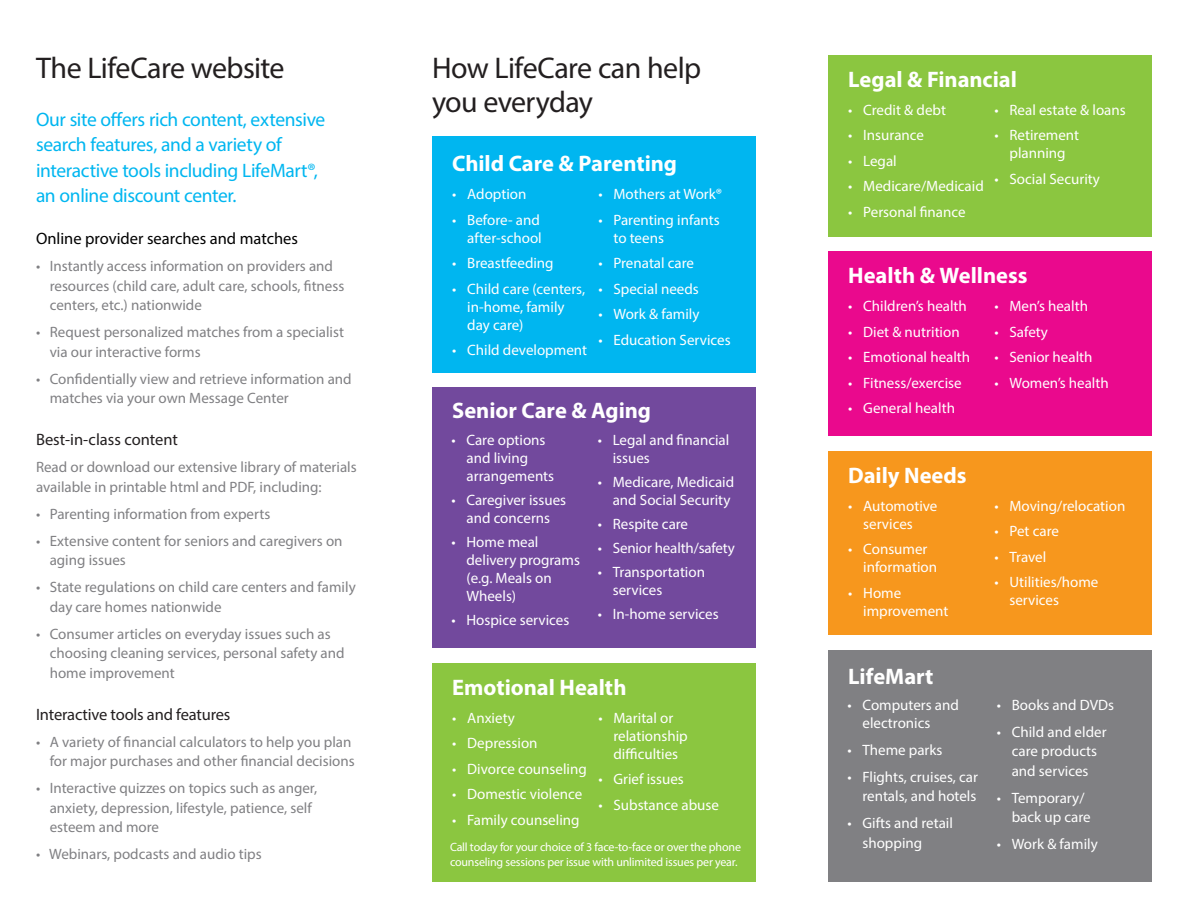
<style>
.page{position:relative;width:1188px;height:918px;background:#fff}
.page>*{position:absolute;margin:0;border:0;box-sizing:border-box;transform-origin:0 0}
.Paragraph_Headers{font:30px/34.5px "Myriad Pro";letter-spacing:-.02em;color:#231f20}
.t1{font:700 22.5px "Myriad Pro";letter-spacing:-.005em;color:#fff}
.t2{font:19.5px/25.5px "Myriad Pro";letter-spacing:-.02em;color:#00b6f0}
.t3{font:16.5px "Myriad Pro";letter-spacing:-.01em;color:#231f20}
.t4{font:16.5px "Myriad Pro";color:#000}
.t5{font:15px/18px "Myriad Pro";color:#fff}
.t6{font:15px/19.5px "Myriad Pro";color:#808083}
.t7{font:12px/15px "Myriad Pro";letter-spacing:-.015em;color:#fff}
</style>
<div class="page">
<div style="left:828px;top:252px;width:324px;height:184px;background:#ea098d"></div>
<div style="left:828px;top:451px;width:324px;height:184px;background:#f7971d"></div>
<div style="left:828px;top:55px;width:324px;height:182px;background:#8bc640"></div>
<div style="left:828px;top:651px;width:324px;height:231px;background:#808083"></div>
<div style="left:432px;top:136px;width:324px;height:238px;background:#00b6f0"></div>
<div style="left:432px;top:388px;width:324px;height:260px;background:#72499d"></div>
<div style="left:432px;top:663px;width:324px;height:219px;background:#8bc640"></div>
<p class="Paragraph_Headers" style="left:36px;top:50px;width:250px">The LifeCare website</p>
<p class="t2" style="left:36px;top:106px;width:291px">Our site offers rich content, extensive search features, and a variety of interactive tools including LifeMart®, an online discount center.</p>
<p class="t4" style="left:36px;top:228px;width:264px">Online provider searches and matches</p>
<p class="t6" style="left:50px;top:256px;width:296px;text-indent:-14px">• Instantly access information on providers and resources (child care, adult care, schools, fitness centers, etc.) nationwide</p>
<p class="t6" style="left:50px;top:322px;width:296px;text-indent:-14px">• Request personalized matches from a specialist via our interactive forms</p>
<p class="t6" style="left:50px;top:369px;width:303px;text-indent:-14px">• Confidentially view and retrieve information and matches via your own Message Center</p>
<p class="t3" style="left:36px;top:429px;width:144px">Best-in-class content</p>
<p class="t6" style="left:36px;top:457px;width:322px">Read or download our extensive library of materials available in printable html and PDF, including:</p>
<p class="t6" style="left:36px;top:504px;width:236px">• Parenting information from experts</p>
<p class="t6" style="left:50px;top:531px;width:294px;text-indent:-14px">• Extensive content for seniors and caregivers on aging issues</p>
<p class="t6" style="left:50px;top:577px;width:307px;text-indent:-14px">• State regulations on child care centers and family day care homes nationwide</p>
<p class="t6" style="left:50px;top:624px;width:296px;text-indent:-14px">• Consumer articles on everyday issues such as choosing cleaning services, personal safety and home improvement</p>
<p class="t3" style="left:36px;top:704px;width:196px">Interactive tools and features</p>
<p class="t6" style="left:36px;top:732px;width:320px;text-align:right">• A variety of financial calculators to help you plan for major purchases and other financial decisions</p>
<p class="t6" style="left:50px;top:778px;width:269px;text-indent:-14px">• Interactive quizzes on topics such as anger, anxiety, depression, lifestyle, patience, self esteem and more</p>
<p class="t6" style="left:36px;top:844px;width:227px">• Webinars, podcasts and audio tips</p>
<p class="t7" style="left:450px;top:839px;width:293px">Call today for your choice of 3 face-to-face or over the phone counseling sessions per issue with unlimited issues per year.</p>
<p class="Paragraph_Headers" style="left:432px;top:50px;width:271px">How LifeCare can help you everyday</p>
<p class="t1" style="left:452px;top:149px;width:226px">Child Care &amp; Parenting</p>
<p class="t5" style="left:452px;top:185px;width:76px">• Adoption</p>
<p class="t5" style="left:452px;top:210px;width:91px;text-align:right">• Before- and after-school</p>
<p class="t5" style="left:452px;top:254px;width:103px">• Breastfeeding</p>
<p class="t5" style="left:467px;top:279px;width:119px;text-indent:-15px">• Child care (centers, in-home, family day care)</p>
<p class="t5" style="left:452px;top:341px;width:136px">• Child development</p>
<p class="t5" style="left:598px;top:185px;width:125px">• Mothers at Work®</p>
<p class="t5" style="left:614px;top:210px;width:108px;text-indent:-15px">• Parenting infants to teens</p>
<p class="t5" style="left:598px;top:254px;width:97px">• Prenatal care</p>
<p class="t5" style="left:598px;top:279px;width:102px">• Special needs</p>
<p class="t5" style="left:598px;top:305px;width:103px">• Work &amp; family</p>
<p class="t5" style="left:598px;top:330px;width:134px">• Education Services</p>
<p class="t1" style="left:452px;top:396px;width:200px">Senior Care &amp; Aging</p>
<p class="t5" style="left:613px;top:430px;width:118px;text-indent:-15px">• Legal and financial issues</p>
<p class="t5" style="left:598px;top:472px;width:138px;text-align:right">• Medicare, Medicaid and Social Security</p>
<p class="t5" style="left:598px;top:514px;width:92px">• Respite care</p>
<p class="t5" style="left:598px;top:538px;width:139px">• Senior health/safety</p>
<p class="t5" style="left:613px;top:562px;width:94px;text-indent:-15px">• Transportation services</p>
<p class="t5" style="left:598px;top:604px;width:122px">• In-home services</p>
<p class="t5" style="left:466px;top:430px;width:89px;text-indent:-15px">• Care options and living arrangements</p>
<p class="t5" style="left:452px;top:490px;width:116px;text-align:center">• Caregiver issues and concerns</p>
<p class="t5" style="left:466px;top:532px;width:115px;text-indent:-15px">• Home meal delivery programs (e.g. Meals on<br>Wheels)</p>
<p class="t5" style="left:452px;top:610px;width:119px">• Hospice services</p>
<p class="t1" style="left:452px;top:673px;width:176px">Emotional Health</p>
<p class="t5" style="left:614px;top:708px;width:76px;text-indent:-15px">• Marital or relationship difficulties</p>
<p class="t5" style="left:598px;top:770px;width:87px">• Grief issues</p>
<p class="t5" style="left:598px;top:795px;width:122px">• Substance abuse</p>
<p class="t5" style="left:452px;top:708px;width:64px">• Anxiety</p>
<p class="t5" style="left:452px;top:734px;width:87px">• Depression</p>
<p class="t5" style="left:452px;top:759px;width:136px">• Divorce counseling</p>
<p class="t5" style="left:452px;top:785px;width:132px">• Domestic violence</p>
<p class="t5" style="left:452px;top:810px;width:129px">• Family counseling</p>
<p class="t1" style="left:848px;top:65px;width:170px">Legal &amp; Financial</p>
<p class="t5" style="left:848px;top:100px;width:99px">• Credit &amp; debt</p>
<p class="t5" style="left:848px;top:126px;width:77px">• Insurance</p>
<p class="t5" style="left:848px;top:151px;width:50px">• Legal</p>
<p class="t5" style="left:848px;top:177px;width:137px">• Medicare/Medicaid</p>
<p class="t5" style="left:848px;top:202px;width:119px">• Personal finance</p>
<p class="t5" style="left:994px;top:100px;width:133px">• Real estate &amp; loans</p>
<p class="t5" style="left:994px;top:126px;width:86px;text-align:center">• Retirement planning</p>
<p class="t5" style="left:994px;top:169px;width:107px">• Social Security</p>
<p class="t1" style="left:848px;top:261px;width:181px">Health &amp; Wellness</p>
<p class="t5" style="left:848px;top:297px;width:120px">• Children’s health</p>
<p class="t5" style="left:848px;top:322px;width:113px">• Diet &amp; nutrition</p>
<p class="t5" style="left:848px;top:348px;width:124px">• Emotional health</p>
<p class="t5" style="left:848px;top:373px;width:115px">• Fitness/exercise</p>
<p class="t5" style="left:848px;top:399px;width:108px">• General health</p>
<p class="t5" style="left:994px;top:297px;width:95px">• Men’s health</p>
<p class="t5" style="left:994px;top:322px;width:55px">• Safety</p>
<p class="t5" style="left:994px;top:348px;width:100px">• Senior health</p>
<p class="t5" style="left:994px;top:373px;width:116px">• Women’s health</p>
<p class="t1" style="left:848px;top:461px;width:120px">Daily Needs</p>
<p class="t5" style="left:863px;top:496px;width:76px;text-indent:-15px">• Automotive services</p>
<p class="t5" style="left:863px;top:540px;width:75px;text-indent:-15px">• Consumer information</p>
<p class="t5" style="left:863px;top:583px;width:87px;text-indent:-15px">• Home improvement</p>
<p class="t5" style="left:994px;top:496px;width:132px">• Moving/relocation</p>
<p class="t5" style="left:994px;top:522px;width:66px">• Pet care</p>
<p class="t5" style="left:994px;top:547px;width:53px">• Travel</p>
<p class="t5" style="left:1009px;top:573px;width:90px;text-indent:-15px">• Utilities/home services</p>
<p class="t1" style="left:848px;top:662px;width:87px">LifeMart</p>
<p class="t5" style="left:862px;top:696px;width:98px;text-indent:-15px">• Computers and electronics</p>
<p class="t5" style="left:847px;top:741px;width:97px">• Theme parks</p>
<p class="t5" style="left:847px;top:767px;width:132px;line-height:19.5px;text-align:right">• Flights, cruises, car rentals, and hotels</p>
<p class="t5" style="left:862px;top:813px;width:92px;line-height:19.5px;text-indent:-15px">• Gifts and retail shopping</p>
<p class="t5" style="left:997px;top:696px;width:119px">• Books and DVDs</p>
<p class="t5" style="left:997px;top:722px;width:111px;line-height:19.5px;text-align:center">• Child and elder care products and services</p>
<p class="t5" style="left:1012px;top:788px;width:80px;line-height:19.5px;text-indent:-15px">• Temporary/ back up care</p>
<p class="t5" style="left:997px;top:835px;width:103px">• Work &amp; family</p>
</div>
